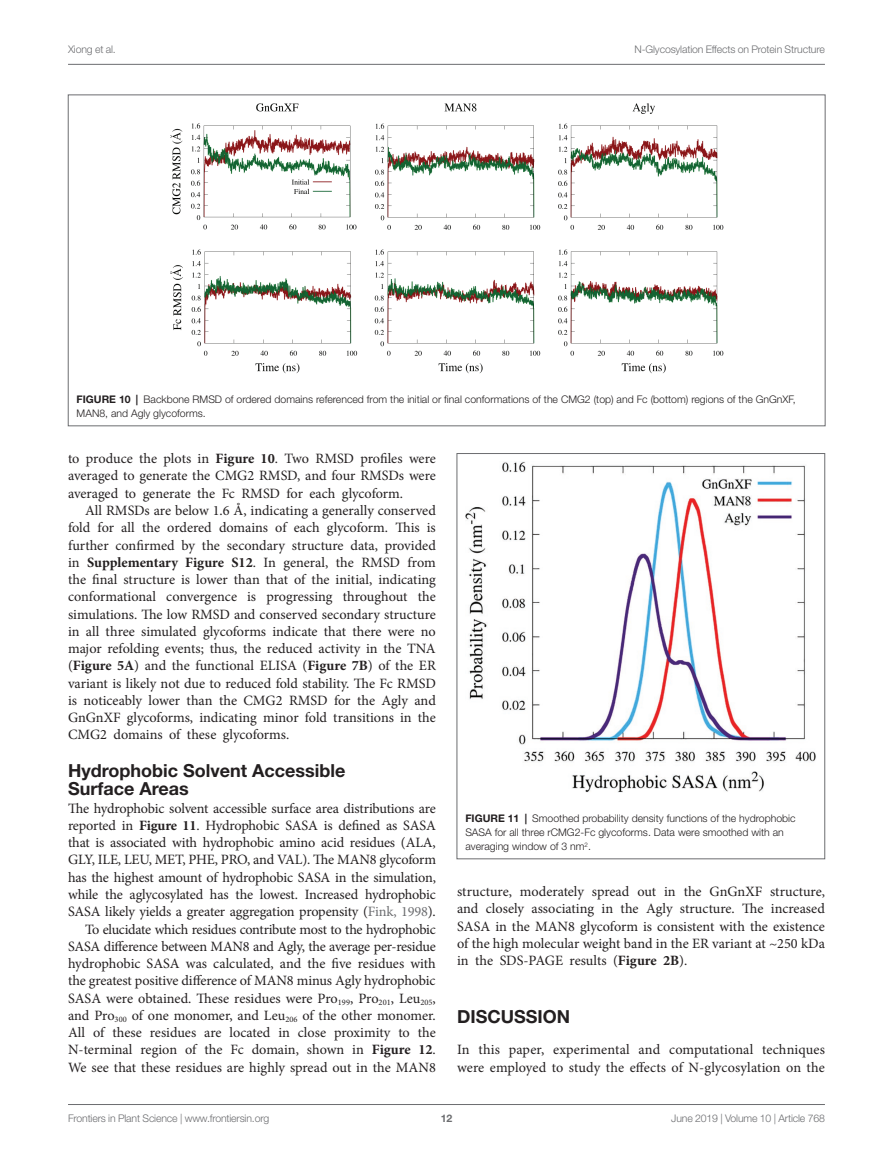
<style>
.page{position:relative;width:893px;height:1170px;background:#fff}
.page>*{position:absolute;margin:0;border:0;box-sizing:border-box;transform-origin:0 0}
.HEAD_2{font:700 18px/18.8px "Helvetica Neue LT Std";color:#231f20}
.HEAD_1{font:700 18px "Helvetica Neue LT Std";color:#231f20}
.TEXT{font:14.25px/17.2px "Minion Pro";color:#231f20;text-align:justify}
.TEXT_FLUSH{font:14.25px/17.2px "Minion Pro";color:#231f20;text-align:justify}
.FIG_LEG{font:300 10.5px/14.2px "Helvetica Neue LT Std";color:#231f20}
.t1{font:300 10.5px "Helvetica Neue LT Std";letter-spacing:-.015em;color:#6c6d70}
.t2{font:700 10.5px "Helvetica Neue LT Std";color:#6c6d70}
.s1{font-weight:700}
.s2{color:#6c6d70}
</style>
<div class="page">
<hr style="left:68px;top:64px;width:757px;height:1px;background:#6c6d70">
<hr style="left:68px;top:1104px;width:757px;height:1px;background:#6c6d70">
<img style="left:170px;top:103px;width:553px;height:271px">
<img style="left:465px;top:462px;width:351px;height:330px">
<div style="left:457px;top:453px;width:368px;height:406px;border:1px solid #6c6d70"></div>
<p class="t1" style="left:68px;top:42px;width:49px">Xiong et al.</p>
<p class="t1" style="left:635px;top:42px;width:192px">N-Glycosylation Effects on Protein Structure</p>
<p class="FIG_LEG" style="left:77px;top:392px;width:721px"><span class="s1">FIGURE 10 |</span> Backbone RMSD of ordered domains referenced from the initial or final conformations of the CMG2 (top) and Fc (bottom) regions of the GnGnXF,<br>MAN8, and Agly glycoforms.</p>
<p class="TEXT_FLUSH" style="left:68px;top:450px;width:369px">to produce the plots in <span class="s1">Figure 10</span>. Two RMSD profiles were averaged to generate the CMG2 RMSD, and four RMSDs were averaged to generate the Fc RMSD for each glycoform.</p>
<p class="TEXT" style="left:68px;top:502px;width:369px;text-indent:17px">All RMSDs are below 1.6 Å, indicating a generally conserved fold for all the ordered domains of each glycoform. This is further confirmed by the secondary structure data, provided in <span class="s1">Supplementary Figure S12</span>. In general, the RMSD from the final structure is lower than that of the initial, indicating conformational convergence is progressing throughout the simulations. The low RMSD and conserved secondary structure in all three simulated glycoforms indicate that there were no major refolding events; thus, the reduced activity in the TNA (<span class="s1">Figure 5A</span>) and the functional ELISA (<span class="s1">Figure 7B</span>) of the ER variant is likely not due to reduced fold stability. The Fc RMSD is noticeably lower than the CMG2 RMSD for the Agly and GnGnXF glycoforms, indicating minor fold transitions in the CMG2 domains of these glycoforms.</p>
<p class="HEAD_2" style="left:68px;top:760px;width:279px">Hydrophobic Solvent Accessible<br>Surface Areas</p>
<p class="TEXT_FLUSH" style="left:68px;top:799px;width:369px">The hydrophobic solvent accessible surface area distributions are reported in <span class="s1">Figure 11</span>. Hydrophobic SASA is defined as SASA that is associated with hydrophobic amino acid residues (ALA, GLY, ILE, LEU, MET, PHE, PRO, and VAL). The MAN8 glycoform has the highest amount of hydrophobic SASA in the simulation, while the aglycosylated has the lowest. Increased hydrophobic SASA likely yields a greater aggregation propensity (<span class="s2">Fink, 1998</span>).</p>
<p class="TEXT" style="left:68px;top:920px;width:369px;text-indent:17px">To elucidate which residues contribute most to the hydrophobic SASA difference between MAN8 and Agly, the average per-residue hydrophobic SASA was calculated, and the five residues with the greatest positive difference of MAN8 minus Agly hydrophobic SASA were obtained. These residues were Pro<sub>199</sub>, Pro<sub>201</sub>, Leu<sub>205</sub>, and Pro<sub>300</sub> of one monomer, and Leu<sub>206</sub> of the other monomer.<br>All of these residues are located in close proximity to the N-terminal region of the Fc domain, shown in <span class="s1">Figure 12</span>.<br>We see that these residues are highly spread out in the MAN8</p>
<p class="FIG_LEG" style="left:465px;top:810px;width:332px"><span class="s1">FIGURE 11 |</span> Smoothed probability density functions of the hydrophobic<br>SASA for all three rCMG2-Fc glycoforms. Data were smoothed with an averaging window of 3 nm<sup>2</sup>.</p>
<p class="TEXT" style="left:457px;top:883px;width:369px">structure, moderately spread out in the GnGnXF structure, and closely associating in the Agly structure. The increased SASA in the MAN8 glycoform is consistent with the existence of the high molecular weight band in the ER variant at ~250 kDa in the SDS-PAGE results (<span class="s1">Figure 2B</span>).</p>
<p class="HEAD_1" style="left:457px;top:1005px;width:115px">DISCUSSION</p>
<p class="TEXT_FLUSH" style="left:457px;top:1041px;width:369px">In this paper, experimental and computational techniques were employed to study the effects of N-glycosylation on the</p>
<p class="t1" style="left:68px;top:1111px;width:203px">Frontiers in Plant Science | www.frontiersin.org</p>
<p class="t2" style="left:441px;top:1111px;width:13px">12</p>
<p class="t1" style="left:671px;top:1111px;width:155px">June 2019 | Volume 10 | Article 768</p>
</div>
